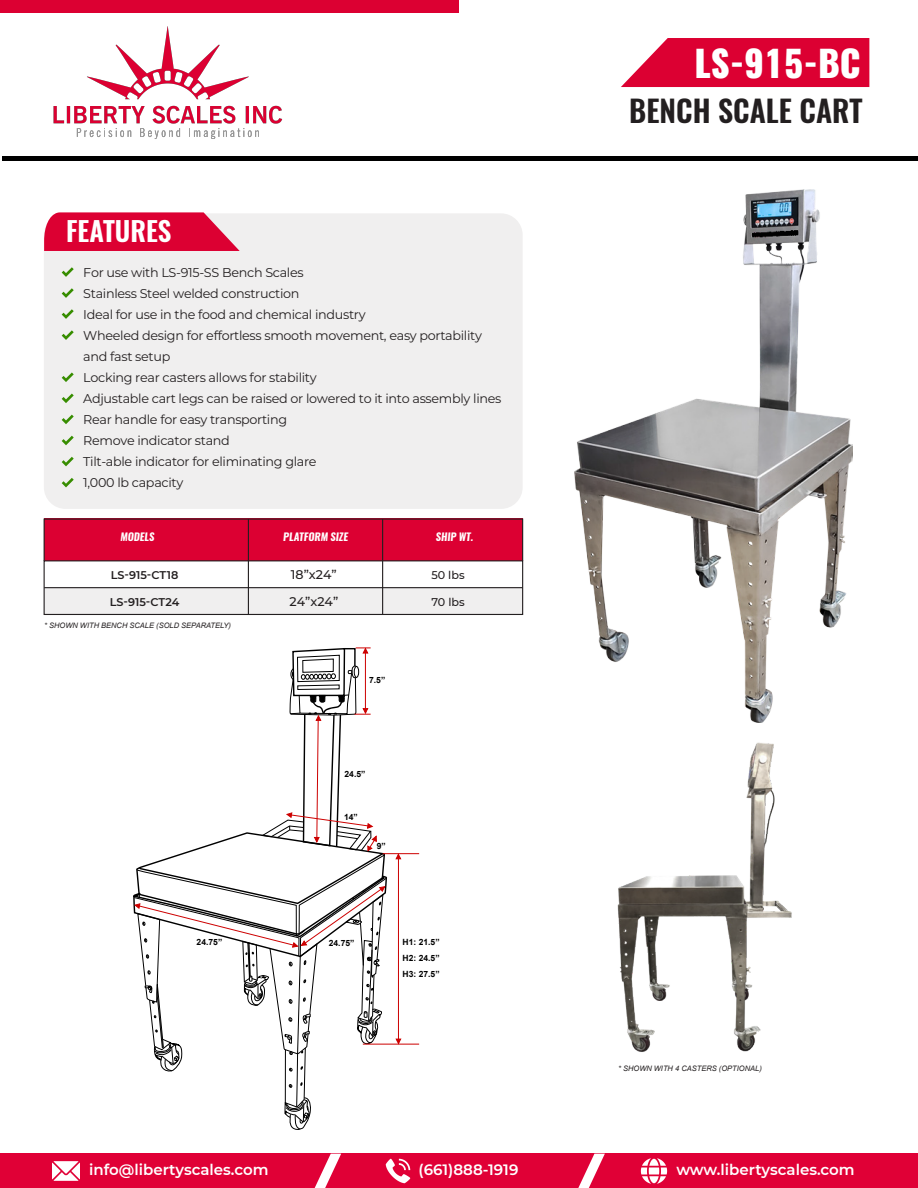
<style>
.page{position:relative;width:918px;height:1188px;background:#fff}
.page>*{position:absolute;margin:0;border:0;box-sizing:border-box;transform-origin:0 0}
.t1{font:800 36px "Oswald";color:#fff}
.t2{font:600 30px "Oswald";color:#231f20}
.t3{font:600 27px "Oswald";color:#fff}
.t4{font:600 15px "Montserrat";color:#fff}
.t5{font:12.75px/21px "Montserrat";letter-spacing:-.025em;color:#231f20}
.t6{font:500 12.6px/26.5px "Montserrat";color:#231f20}
.t7{font:600 11.25px "Montserrat";letter-spacing:-.005em;color:#231f20}
.t8{font:500 11.25px "Montserrat";color:#231f20}
.t9{font:italic 700 10.5px "Oswald";color:#fff}
.t10{font:700 8.55px/16.4px "Arial";color:#000;text-align:justify}
.t11{font:italic 7.5px "Arial";color:#231f20}
</style>
<div class="page">
<div style="left:0;top:0;width:459px;height:13px;background:#dc0032"></div>
<hr style="left:2px;top:157px;width:916px;height:4px;background:#000">
<svg style="left:621px;top:38px;width:248px;height:49px;background:#df1845"></svg>
<img style="left:575px;top:190px;width:277px;height:532px">
<hr style="left:383px;top:853px;width:36px;height:1px;background:#cd0000">
<hr style="left:363px;top:1044px;width:56px;height:1px;background:#cd0000">
<hr style="left:398px;top:859px;width:1px;height:180px;background:#cd0000">
<svg style="left:396px;top:854px;width:5px;height:5px"></svg>
<svg style="left:396px;top:1039px;width:5px;height:5px"></svg>
<svg style="left:133px;top:647px;width:255px;height:483px"></svg>
<img style="left:617px;top:742px;width:175px;height:310px">
<img style="left:10px;top:26px;width:317px;height:131px">
<div style="left:0;top:1154px;width:918px;height:34px;background:#e00036"></div>
<svg style="left:578px;top:1154px;width:27px;height:34px"></svg>
<svg style="left:315px;top:1154px;width:26px;height:34px"></svg>
<div style="left:44px;top:213px;width:479px;height:296px;background:#f0efef;border-radius:22px"></div>
<svg style="left:44px;top:212px;width:196px;height:39px;background:#de1c48"></svg>
<svg style="left:62px;top:267px;width:12px;height:10px"></svg>
<svg style="left:62px;top:309px;width:12px;height:10px"></svg>
<svg style="left:62px;top:288px;width:12px;height:10px"></svg>
<svg style="left:62px;top:330px;width:12px;height:10px"></svg>
<svg style="left:62px;top:372px;width:12px;height:10px"></svg>
<svg style="left:62px;top:394px;width:12px;height:9px"></svg>
<svg style="left:62px;top:436px;width:12px;height:9px"></svg>
<svg style="left:62px;top:415px;width:12px;height:9px"></svg>
<svg style="left:62px;top:478px;width:12px;height:9px"></svg>
<svg style="left:62px;top:457px;width:12px;height:9px"></svg>
<div style="left:44px;top:588px;width:479px;height:26px;background:#f0efef"></div>
<div style="left:44px;top:519px;width:479px;height:42px;background:#dc0032"></div>
<div style="left:44px;top:560px;width:479px;height:55px;border:1px solid #231f20"></div>
<hr style="left:44px;top:587px;width:479px;height:1px;background:#231f20">
<div style="left:44px;top:519px;width:479px;height:42px;border:1px solid #231f20"></div>
<hr style="left:382px;top:519px;width:1px;height:42px;background:#231f20">
<hr style="left:248px;top:519px;width:1px;height:42px;background:#231f20">
<hr style="left:382px;top:561px;width:1px;height:53px;background:#231f20">
<hr style="left:248px;top:561px;width:1px;height:53px;background:#231f20">
<h3 class="t3" style="left:66px;top:212px;width:107px">FEATURES</h3>
<p class="t5" style="left:83px;top:261px;width:420px">For use with LS-915-SS Bench Scales<br>Stainless Steel welded construction<br>Ideal for use in the food and chemical industry<br>Wheeled design for effortless smooth movement, easy portability and fast setup<br>Locking rear casters allows for stability<br>Adjustable cart legs can be raised or lowered to it into assembly lines Rear handle for easy transporting<br>Remove indicator stand<br>Tilt-able indicator for eliminating glare<br>1,000 lb capacity</p>
<p class="t9" style="left:120px;top:529px;width:36px">MODELS</p>
<p class="t9" style="left:283px;top:529px;width:66px">PLATFORM SIZE</p>
<p class="t9" style="left:436px;top:529px;width:39px">SHIP WT.</p>
<p class="t7" style="left:111px;top:567px;width:69px">LS-915-CT18</p>
<p class="t7" style="left:110px;top:594px;width:71px">LS-915-CT24</p>
<p class="t6" style="left:290px;top:561px;width:50px">18”x24”<br>24”x24”</p>
<p class="t8" style="left:431px;top:567px;width:35px">50 lbs</p>
<p class="t8" style="left:431px;top:594px;width:35px">70 lbs</p>
<p class="t11" style="left:44px;top:621px;width:188px">* SHOWN WITH BENCH SCALE (SOLD SEPARATELY)</p>
<p class="t10" style="left:369px;top:672px;width:18px">7.5”</p>
<p class="t10" style="left:344px;top:766px;width:22px">24.5”</p>
<p class="t10" style="left:344px;top:809px;width:15px">14”</p>
<p class="t10" style="left:377px;top:838px;width:11px">9”</p>
<p class="t10" style="left:197px;top:934px;width:27px">24.75”</p>
<p class="t10" style="left:329px;top:935px;width:27px">24.75”</p>
<p class="t10" style="left:403px;top:934px;width:39px">H1: 21.5” H2: 24.5” H3: 27.5”</p>
<h1 class="t1" style="left:694px;top:38px;width:168px">LS-915-BC</h1>
<h2 class="t2" style="left:629px;top:90px;width:235px">BENCH SCALE CART</h2>
<p class="t11" style="left:618px;top:1064px;width:145px">* SHOWN WITH 4 CASTERS (OPTIONAL)</p>
<p class="t4" style="left:89px;top:1159px;width:181px">info@libertyscales.com</p>
<p class="t4" style="left:419px;top:1159px;width:101px">(661)888-1919</p>
<p class="t4" style="left:676px;top:1159px;width:180px">www.libertyscales.com</p>
<p class="t4" style="left:134px;top:1159px;width:147px">selle onscales.com</p>
<p class="t4" style="left:424px;top:1159px;width:111px">844)-735-5386</p>
<p class="t4" style="left:721px;top:1159px;width:147px">selle onscales.com</p>
</div>
